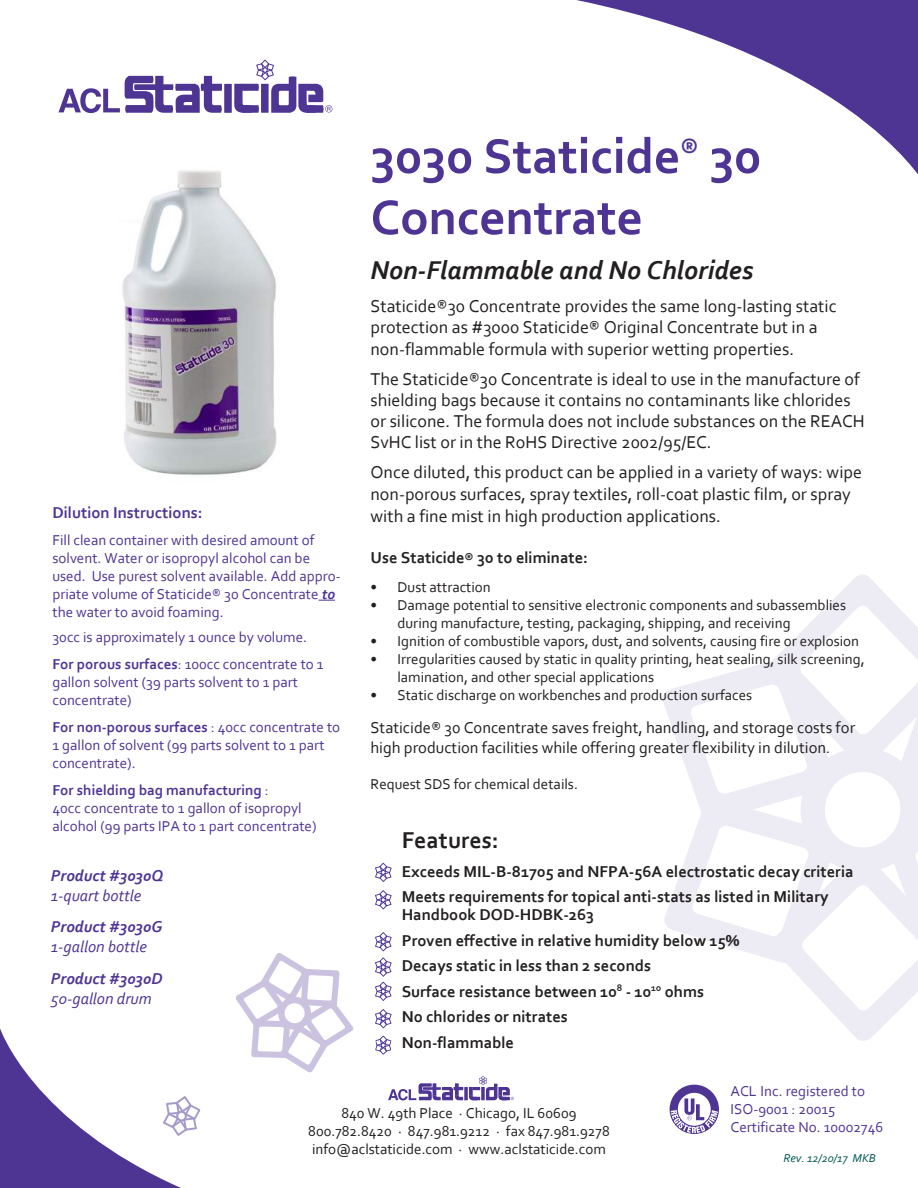
<style>
.page{position:relative;width:918px;height:1188px;background:#fff}
.page>*{position:absolute;margin:0;border:0;box-sizing:border-box;transform-origin:0 0}
.t1{font:700 51px/61.2px "Corbel";color:#4e3594}
.t2{font:italic 700 27px "Corbel";color:#221f1f}
.t3{font:700 24px "Corbel";color:#221f1f}
.t4{font:18px/21.6px "Corbel";color:#221f1f}
.t5{font:700 16.5px/25.5px "Corbel";color:#221f1f}
.t6{font:16.5px/19.8px "Corbel";color:#221f1f}
.t7{font:italic 16.5px "Corbel";color:#4e3594}
.t8{font:italic 700 16.5px "Corbel";color:#4e3594}
.t9{font:700 16.5px "Corbel";color:#4e3594}
.t10{font:15px/18px "Corbel";color:#4e3594}
.t11{font:15px/18px "Corbel";color:#221f1f}
.t12{font:italic 12px "Corbel";color:#015850}
.s1{font-weight:700;font-style:italic}
.s2{font-weight:700}
.s3{font-size:15px}
</style>
<div class="page">
<svg style="left:576px;top:0;width:342px;height:175px"></svg>
<svg style="left:664px;top:575px;width:254px;height:466px"></svg>
<img style="left:122px;top:170px;width:155px;height:305px">
<div style="left:224px;top:84px;width:8px;height:29px;background:#4e3594"></div>
<svg style="left:234px;top:60px;width:98px;height:53px"></svg>
<svg style="left:58px;top:76px;width:164px;height:37px"></svg>
<svg style="left:388px;top:1076px;width:126px;height:24px"></svg>
<svg style="left:0;top:1028px;width:201px;height:160px"></svg>
<svg style="left:236px;top:953px;width:118px;height:120px"></svg>
<svg style="left:670px;top:1085px;width:49px;height:49px"></svg>
<svg style="left:375px;top:863px;width:17px;height:19px"></svg>
<svg style="left:375px;top:890px;width:17px;height:19px"></svg>
<svg style="left:375px;top:932px;width:17px;height:19px"></svg>
<svg style="left:375px;top:957px;width:17px;height:44px"></svg>
<svg style="left:375px;top:1009px;width:17px;height:19px"></svg>
<svg style="left:319px;top:600px;width:16px;height:1px"></svg>
<svg style="left:375px;top:1036px;width:17px;height:19px"></svg>
<p class="t9" style="left:52px;top:506px;width:152px">Dilution Instructions:</p>
<p class="t10" style="left:52px;top:532px;width:290px">Fill clean container with desired amount of solvent. Water or isopropyl alcohol can be used. Use purest solvent available. Add appro&shy;priate volume of Staticide® 30 Concentrate <span class="s1">to </span>the water to avoid foaming.</p>
<p class="t10" style="left:52px;top:625px;width:273px;line-height:27px">30cc is approximately 1 ounce by volume.<br><span class="s2">For porous surfaces</span>: 100cc concentrate to 1</p>
<p class="t10" style="left:52px;top:675px;width:247px">gallon solvent (39 parts solvent to 1 part concentrate)</p>
<p class="t10" style="left:52px;top:720px;width:289px"><span class="s2">For non-porous surfaces</span> : 40cc concentrate to<br>1 gallon of solvent (99 parts solvent to 1 part concentrate).</p>
<p class="t10" style="left:52px;top:783px;width:266px"><span class="s2">For shielding bag manufacturing</span> :<br>40cc concentrate to 1 gallon of isopropyl alcohol (99 parts IPA to 1 part concentrate)</p>
<p class="t8" style="left:51px;top:869px;width:114px">Product #3030Q</p>
<p class="t7" style="left:51px;top:889px;width:92px">1-quart bottle</p>
<p class="t8" style="left:51px;top:921px;width:113px">Product #3030G</p>
<p class="t7" style="left:51px;top:941px;width:98px">1-gallon bottle</p>
<p class="t8" style="left:51px;top:972px;width:113px">Product #3030D</p>
<p class="t7" style="left:51px;top:992px;width:102px">50-gallon drum</p>
<h1 class="t1" style="left:370px;top:130px;width:392px">3030 Staticide<sup>®</sup> 30<br>Concentrate</h1>
<h2 class="t2" style="left:370px;top:260px;width:384px">Non-Flammable and No Chlorides</h2>
<p class="t4" style="left:370px;top:297px;width:468px">Staticide®30 Concentrate provides the same long-lasting static protection as #3000 Staticide® Original Concentrate but in a non-flammable formula with superior wetting properties.</p>
<p class="t4" style="left:370px;top:370px;width:496px;line-height:21px">The Staticide®30 Concentrate is ideal to use in the manufacture of shielding bags because it contains no contaminants like chlorides or silicone. The formula does not include substances on the REACH SvHC list or in the RoHS Directive 2002/95/EC.</p>
<p class="t4" style="left:370px;top:463px;width:493px">Once diluted, this product can be applied in a variety of ways: wipe non-porous surfaces, spray textiles, roll-coat plastic film, or spray with a fine mist in high production applications.</p>
<p class="t5" style="left:370px;top:546px;width:219px">Use Staticide<span class="s3">®</span> 30 to eliminate:</p>
<p class="t11" style="left:371px;top:579px;width:122px">• Dust attraction</p>
<p class="t11" style="left:398px;top:597px;width:450px;text-indent:-27px">• Damage potential to sensitive electronic components and subassemblies during manufacture, testing, packaging, shipping, and receiving</p>
<p class="t11" style="left:371px;top:633px;width:490px">• Ignition of combustible vapors, dust, and solvents, causing fire or explosion</p>
<p class="t11" style="left:398px;top:651px;width:469px;text-indent:-27px">• Irregularities caused by static in quality printing, heat sealing, silk screening, lamination, and other special applications</p>
<p class="t11" style="left:371px;top:687px;width:383px">• Static discharge on workbenches and production surfaces</p>
<p class="t6" style="left:371px;top:719px;width:486px">Staticide® 30 Concentrate saves freight, handling, and storage costs for high production facilities while offering greater flexibility in dilution<span class="s3">.</span></p>
<p class="t11" style="left:371px;top:776px;width:209px">Request SDS for chemical details.</p>
<h3 class="t3" style="left:402px;top:831px;width:99px">Features:</h3>
<p class="t5" style="left:402px;top:860px;width:453px">Exceeds MIL-B-81705 and NFPA-56A electrostatic decay criteria<br>Meets requirements for topical anti-stats as listed in Military</p>
<p class="t5" style="left:402px;top:904px;width:339px">Handbook DOD-HDBK-263<br>Proven effective in relative humidity below 15%<br>Decays static in less than 2 seconds<br>Surface resistance between 10<sup>8</sup> - 10<sup>10</sup> ohms<br>No chlorides or nitrates<br>Non-flammable</p>
<p class="t11" style="left:308px;top:1106px;width:303px;text-align:center">840 W. 49th Place · Chicago, IL 60609<br>800.782.8420 · 847.981.9212 · fax 847.981.9278 info@aclstaticide.com · www.aclstaticide.com</p>
<p class="t10" style="left:730px;top:1084px;width:154px">ACL Inc. registered to<br>ISO-9001 : 20015<br>Certificate No. 10002746</p>
<p class="t12" style="left:783px;top:1154px;width:94px">Rev. 12/20/17 MKB</p>
</div>
